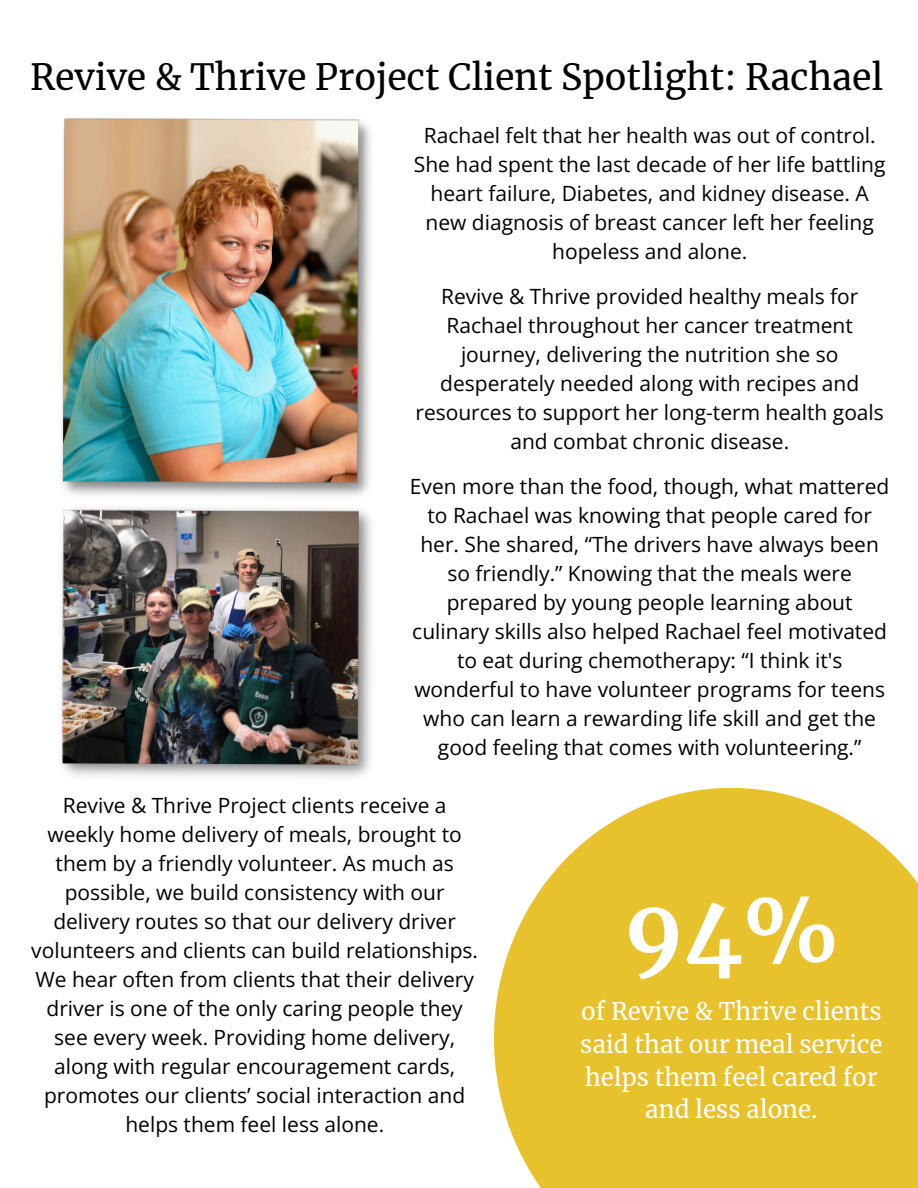
<style>
.page{position:relative;width:918px;height:1188px;background:#fff}
.page>*{position:absolute;margin:0;border:0;box-sizing:border-box;transform-origin:0 0}
.t1{font:700 90px "Merriweather";color:#fff}
.t2{font:35.7px "Merriweather";color:#000}
.t3{font:24px/32.7px "Merriweather";color:#fff;text-align:center}
.t4{font:21px/29px "Open Sans";color:#000;text-align:center}
</style>
<div class="page">
<img style="left:62px;top:118px;width:309px;height:378px">
<svg style="left:494px;top:788px;width:424px;height:400px;background:#eac945"></svg>
<img style="left:61px;top:508px;width:311px;height:269px">
<h1 class="t2" style="left:30px;top:54px;width:855px">Revive &amp; Thrive Project Client Spotlight: Rachael</h1>
<p class="t4" style="left:414px;top:120px;width:473px">Rachael felt that her health was out of control.<br>She had spent the last decade of her life battling heart failure, Diabetes, and kidney disease. A new diagnosis of breast cancer left her feeling hopeless and alone.</p>
<p class="t4" style="left:415px;top:281px;width:470px">Revive &amp; Thrive provided healthy meals for Rachael throughout her cancer treatment journey, delivering the nutrition she so desperately needed along with recipes and resources to support her long-term health goals and combat chronic disease.</p>
<p class="t4" style="left:410px;top:471px;width:481px">Even more than the food, though, what mattered to Rachael was knowing that people cared for her. She shared, “The drivers have always been so friendly.” Knowing that the meals were prepared by young people learning about culinary skills also helped Rachael feel motivated to eat during chemotherapy: “I think it's wonderful to have volunteer programs for teens who can learn a rewarding life skill and get the good feeling that comes with volunteering.”</p>
<p class="t4" style="left:31px;top:790px;width:448px">Revive &amp; Thrive Project clients receive a weekly home delivery of meals, brought to them by a friendly volunteer. As much as possible, we build consistency with our delivery routes so that our delivery driver volunteers and clients can build relationships.<br>We hear often from clients that their delivery driver is one of the only caring people they see every week. Providing home delivery, along with regular encouragement cards, promotes our clients’ social interaction and helps them feel less alone.</p>
<p class="t1" style="left:624px;top:875px;width:216px">94%</p>
<p class="t3" style="left:580px;top:995px;width:304px">of Revive &amp; Thrive clients said that our meal service helps them feel cared for and less alone.</p>
</div>
